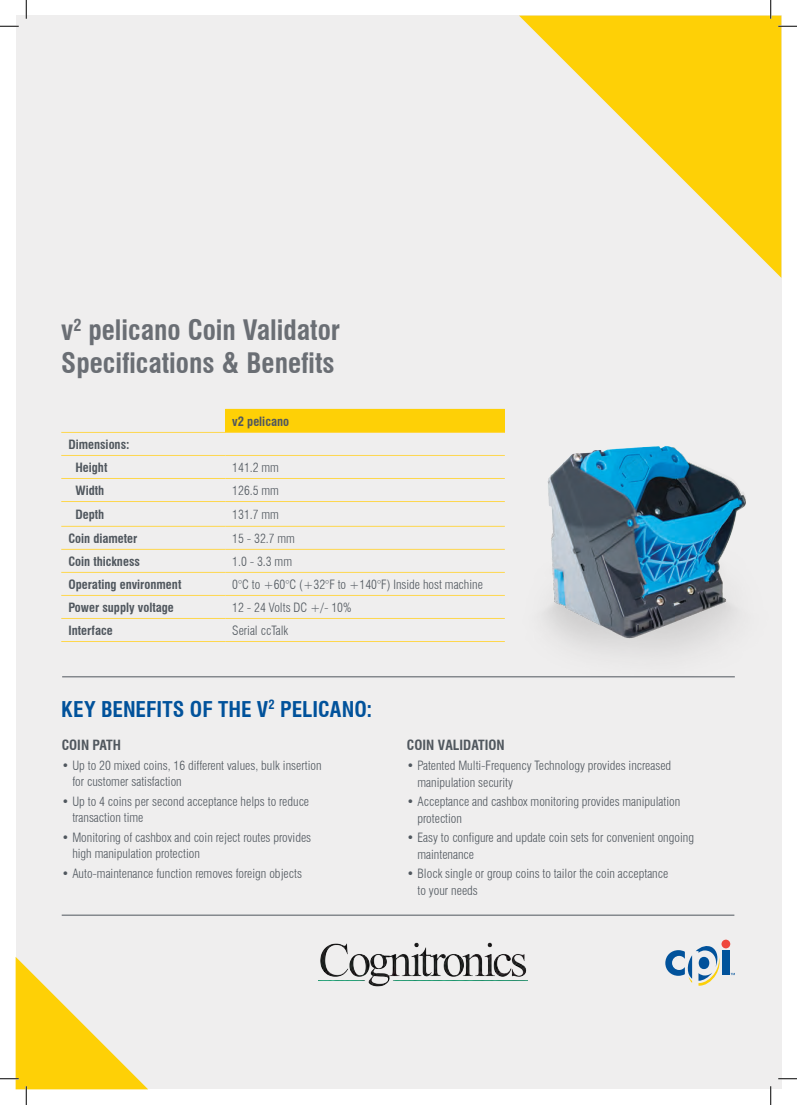
<style>
.page{position:relative;width:797px;height:1105px;background:#fff}
.page>*{position:absolute;margin:0;border:0;box-sizing:border-box;transform-origin:0 0}
.Subbrand_text{font:700 condensed 27.62px/33.1px "Swiss 721 BT";color:#6a6e74}
.Inside_Subtitle{font:700 condensed 21.25px "Swiss 721 BT";color:#01529b}
.Body_Copy{font:700 condensed 13.75px "Swiss 721 BT";color:#50575e}
.Body_Copy-2{font:300 condensed 12.5px/16.2px "Swiss 721 BT";color:#50575e}
.Body_Copy-3{font:700 condensed 12.5px "Swiss 721 BT";color:#50575e}
</style>
<div class="page">
<div style="left:16px;top:16px;width:765px;height:1073px;background:#efeeee"></div>
<div style="left:721px;top:940px;width:9px;height:8px;background:#ef473c;border-radius:50%"></div>
<div style="left:722px;top:951px;width:7px;height:24px;background:#01529b"></div>
<svg style="left:665px;top:946px;width:55px;height:40px"></svg>
<div style="left:225px;top:409px;width:280px;height:23px;background:#fed006"></div>
<hr style="left:225px;top:432px;width:280px;height:1px;background:#fed74d">
<hr style="left:61px;top:455px;width:164px;height:1px;background:#fed74d">
<hr style="left:225px;top:455px;width:280px;height:1px;background:#fed74d">
<hr style="left:61px;top:478px;width:164px;height:1px;background:#fed74d">
<hr style="left:225px;top:478px;width:280px;height:1px;background:#fed74d">
<hr style="left:61px;top:501px;width:164px;height:1px;background:#fed74d">
<hr style="left:225px;top:501px;width:280px;height:1px;background:#fed74d">
<hr style="left:61px;top:526px;width:164px;height:1px;background:#fed74d">
<hr style="left:225px;top:526px;width:280px;height:1px;background:#fed74d">
<hr style="left:61px;top:549px;width:164px;height:1px;background:#fed74d">
<hr style="left:225px;top:549px;width:280px;height:1px;background:#fed74d">
<hr style="left:61px;top:572px;width:164px;height:1px;background:#fed74d">
<hr style="left:225px;top:572px;width:280px;height:1px;background:#fed74d">
<hr style="left:61px;top:595px;width:164px;height:1px;background:#fed74d">
<hr style="left:225px;top:595px;width:280px;height:1px;background:#fed74d">
<hr style="left:61px;top:618px;width:164px;height:1px;background:#fed74d">
<hr style="left:225px;top:618px;width:280px;height:1px;background:#fed74d">
<hr style="left:61px;top:641px;width:164px;height:1px;background:#fed74d">
<hr style="left:225px;top:641px;width:280px;height:1px;background:#fed74d">
<hr style="left:61px;top:432px;width:164px;height:1px;background:#fed74d">
<hr style="left:62px;top:676px;width:672px;height:1px;background:#50575e">
<hr style="left:62px;top:915px;width:672px;height:1px;background:#50575e">
<img style="left:544px;top:446px;width:202px;height:209px">
<svg style="left:519px;top:16px;width:262px;height:262px"></svg>
<svg style="left:0;top:25px;width:19px;height:2px"></svg>
<svg style="left:778px;top:25px;width:19px;height:2px"></svg>
<svg style="left:778px;top:1078px;width:19px;height:1px"></svg>
<svg style="left:25px;top:0;width:2px;height:19px"></svg>
<svg style="left:0;top:957px;width:148px;height:148px"></svg>
<svg style="left:770px;top:0;width:1px;height:19px"></svg>
<svg style="left:770px;top:1086px;width:1px;height:19px"></svg>
<img style="left:318px;top:942px;width:209px;height:45px">
<p class="Subbrand_text" style="left:61px;top:314px;width:280px">v<sup>2</sup> pelicano Coin Validator<br>Specifications &amp; Benefits</p>
<p class="Body_Copy-3" style="left:232px;top:414px;width:58px">v2 pelicano</p>
<p class="Body_Copy-3" style="left:68px;top:437px;width:63px">Dimensions:</p>
<p class="Body_Copy-3" style="left:75px;top:460px;width:33px">Height</p>
<p class="Body_Copy-2" style="left:232px;top:459px;width:48px">141.2 mm</p>
<p class="Body_Copy-3" style="left:75px;top:483px;width:30px">Width</p>
<p class="Body_Copy-2" style="left:232px;top:482px;width:48px">126.5 mm</p>
<p class="Body_Copy-3" style="left:75px;top:507px;width:30px">Depth</p>
<p class="Body_Copy-2" style="left:232px;top:506px;width:48px">131.7 mm</p>
<p class="Body_Copy-3" style="left:68px;top:531px;width:71px">Coin diameter</p>
<p class="Body_Copy-2" style="left:232px;top:530px;width:64px">15 - 32.7 mm</p>
<p class="Body_Copy-3" style="left:68px;top:554px;width:73px">Coin thickness</p>
<p class="Body_Copy-2" style="left:232px;top:553px;width:61px">1.0 - 3.3 mm</p>
<p class="Body_Copy-3" style="left:68px;top:577px;width:114px">Operating environment</p>
<p class="Body_Copy-2" style="left:232px;top:576px;width:252px">0°C to +60°C (+32°F to +140°F) Inside host machine</p>
<p class="Body_Copy-3" style="left:68px;top:600px;width:107px">Power supply voltage</p>
<p class="Body_Copy-2" style="left:232px;top:599px;width:121px">12 - 24 Volts DC +/- 10%</p>
<p class="Body_Copy-3" style="left:68px;top:623px;width:46px">Interface</p>
<p class="Body_Copy-2" style="left:232px;top:622px;width:57px">Serial ccTalk</p>
<p class="Inside_Subtitle" style="left:61px;top:696px;width:312px">KEY BENEFITS OF THE V<sup>2</sup> PELICANO:</p>
<p class="Body_Copy" style="left:62px;top:736px;width:61px">COIN PATH</p>
<p class="Body_Copy-2" style="left:72px;top:757px;width:251px;text-indent:-11px">• Up to 20 mixed coins, 16 different values, bulk insertion for customer satisfaction</p>
<p class="Body_Copy-2" style="left:72px;top:793px;width:238px;text-indent:-11px">• Up to 4 coins per second acceptance helps to reduce transaction time</p>
<p class="Body_Copy-2" style="left:72px;top:829px;width:240px;text-indent:-11px">• Monitoring of cashbox and coin reject routes provides high manipulation protection</p>
<p class="Body_Copy-2" style="left:62px;top:865px;width:242px">• Auto-maintenance function removes foreign objects</p>
<p class="Body_Copy" style="left:407px;top:737px;width:99px">COIN VALIDATION</p>
<p class="Body_Copy-2" style="left:417px;top:757px;width:255px;text-indent:-11px">• Patented Multi-Frequency Technology provides increased manipulation security</p>
<p class="Body_Copy-2" style="left:417px;top:794px;width:264px;text-indent:-11px">• Acceptance and cashbox monitoring provides manipulation protection</p>
<p class="Body_Copy-2" style="left:417px;top:830px;width:278px;text-indent:-11px">• Easy to configure and update coin sets for convenient ongoing maintenance</p>
<p class="Body_Copy-2" style="left:417px;top:866px;width:252px;text-indent:-11px">• Block single or group coins to tailor the coin acceptance to your needs</p>
</div>
